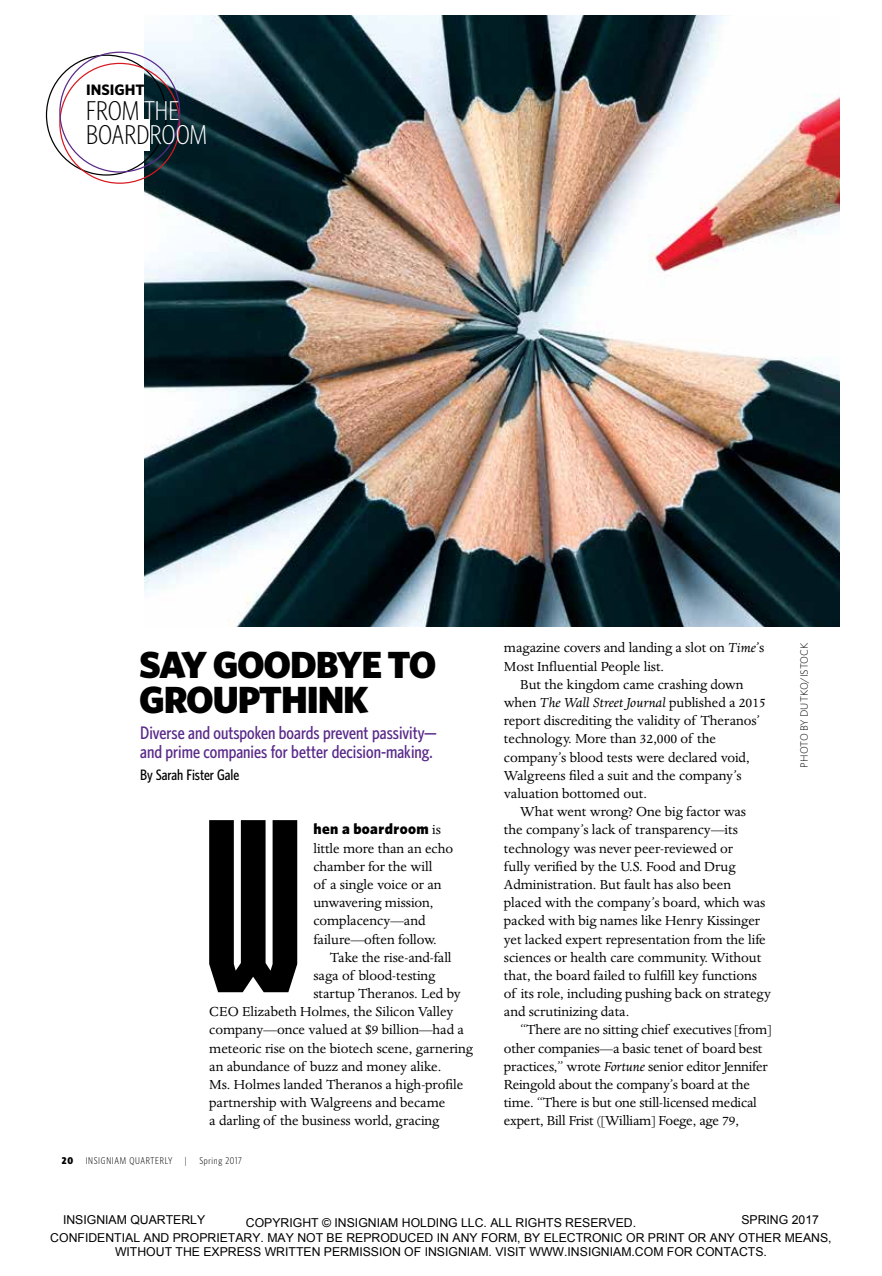
<style>
.page{position:relative;width:882px;height:1276px;background:#fff}
.page>*{position:absolute;margin:0;border:0;box-sizing:border-box;transform-origin:0 0}
.t1{font:900 condensed 207.38px "Briem Akademi Std";color:#000}
.t2{font:900 37.98px/34.8px "Whitney";letter-spacing:-.03em;color:#000}
.t3{font:300 27.3px/24.3px "Whitney Condensed";color:#000}
.t4{font:500 18.2px/19.8px "Whitney Condensed";color:#592989}
.t5{font:15.22px/18.2px "Dante MT Std";letter-spacing:-.005em;color:#000}
.t6{font:500 15.22px "Whitney Condensed";color:#000}
.t7{font:900 15.22px "Whitney";letter-spacing:.025em;color:#000}
.t8{font:700 15.22px "Whitney";color:#000}
.t9{font:12.25px/14.7px "Arial";color:#000;text-align:center}
.t10{font:300 10.67px "Whitney";letter-spacing:-.01em;color:#000}
.t11{font:300 9.8px "Whitney Condensed";letter-spacing:.07em;color:#000}
.t12{font:900 9.8px "Whitney Condensed";color:#000}
.s1{color:#fff}
.s2{font-family:"Dante MT Std";font-weight:400}
.s3{font-style:italic}
</style>
<div class="page">
<img style="left:145px;top:16px;width:694px;height:610px">
<div style="left:91px;top:119px;width:59px;height:31px;background:#fff"></div>
<p class="t8" style="left:86px;top:81px;width:60px">INSIGHT</p>
<h3 class="t3" style="left:86px;top:98px;width:123px">FROM <span class="s1">THE<br></span>BOARD<span class="s1">ROOM</span></h3>
<h2 class="t2" style="left:139px;top:647px;width:299px">SAY GOODBYE TO<br>GROUPTHINK</h2>
<p class="t4" style="left:140px;top:722px;width:298px">Diverse and outspoken boards prevent passivity— and prime companies for better decision-making.</p>
<p class="t6" style="left:140px;top:765px;width:101px">By Sarah Fister Gale</p>
<h1 class="t1" style="left:206px;top:795px;width:97px">W</h1>
<p class="t7" style="left:313px;top:820px;width:129px">hen a boardroom <span class="s2">is</span></p>
<p class="t5" style="left:313px;top:839px;width:141px">little more than an echo chamber for the will<br>of a single voice or an unwavering mission, complacency—and failure—often follow.</p>
<p class="t5" style="left:330px;top:948px;width:123px">Take the rise-and-fall</p>
<p class="t5" style="left:313px;top:966px;width:124px">saga of blood-testing</p>
<p class="t5" style="left:313px;top:984px;width:149px">startup Theranos. Led by</p>
<p class="t5" style="left:209px;top:1003px;width:246px">CEO Elizabeth Holmes, the Silicon Valley</p>
<p class="t5" style="left:209px;top:1021px;width:256px">company—once valued at $9 billion—had a</p>
<p class="t5" style="left:209px;top:1039px;width:265px">meteoric rise on the biotech scene, garnering</p>
<p class="t5" style="left:209px;top:1057px;width:234px">an abundance of buzz and money alike.</p>
<p class="t5" style="left:209px;top:1075px;width:256px">Ms. Holmes landed Theranos a high-profile</p>
<p class="t5" style="left:209px;top:1093px;width:238px">partnership with Walgreens and became</p>
<p class="t5" style="left:209px;top:1112px;width:232px">a darling of the business world, gracing</p>
<p class="t12" style="left:62px;top:1155px;width:13px">20</p>
<p class="t11" style="left:86px;top:1155px;width:88px">INSIGNIAM QUARTERLY</p>
<p class="t11" style="left:185px;top:1155px;width:3px">|</p>
<p class="t11" style="left:199px;top:1155px;width:44px">Spring 2017</p>
<p class="t5" style="left:504px;top:639px;width:262px">magazine covers and landing a slot on <span class="s3">Time</span>’s<br>Most Influential People list.</p>
<p class="t5" style="left:504px;top:675px;width:263px;text-indent:16px">But the kingdom came crashing down when <span class="s3">The Wall Street Journal</span> published a 2015 report discrediting the validity of Theranos’ technology. More than 32,000 of the company’s blood tests were declared void, Walgreens filed a suit and the company’s valuation bottomed out.</p>
<p class="t5" style="left:504px;top:802px;width:269px;text-indent:16px">What went wrong? One big factor was<br>the company’s lack of transparency—its technology was never peer-reviewed or<br>fully verified by the U.S. Food and Drug Administration. But fault has also been placed with the company’s board, which was packed with big names like Henry Kissinger yet lacked expert representation from the life sciences or health care community. Without that, the board failed to fulfill key functions of its role, including pushing back on strategy and scrutinizing data.</p>
<p class="t5" style="left:504px;top:1021px;width:269px;text-indent:16px">“There are no sitting chief executives [from] other companies—a basic tenet of board best practices,” wrote <span class="s3">Fortune</span> senior editor Jennifer Reingold about the company’s board at the time. “There is but one still-licensed medical expert, Bill Frist ([William] Foege, age 79,</p>
<p class="t10" style="left:798px;top:767px;width:126px;rotate:-90deg">PHOTO BY DUTKO/ISTOCK</p>
<p class="t9" style="left:63px;top:1212px;width:144px">INSIGNIAM QUARTERLY</p>
<p class="t9" style="left:741px;top:1212px;width:79px">SPRING 2017</p>
<p class="t9" style="left:50px;top:1215px;width:783px">COPYRIGHT © INSIGNIAM HOLDING LLC. ALL RIGHTS RESERVED.<br>CONFIDENTIAL AND PROPRIETARY. MAY NOT BE REPRODUCED IN ANY FORM, BY ELECTRONIC OR PRINT OR ANY OTHER MEANS,<br>WITHOUT THE EXPRESS WRITTEN PERMISSION OF INSIGNIAM. VISIT WWW.INSIGNIAM.COM FOR CONTACTS.</p>
</div>
